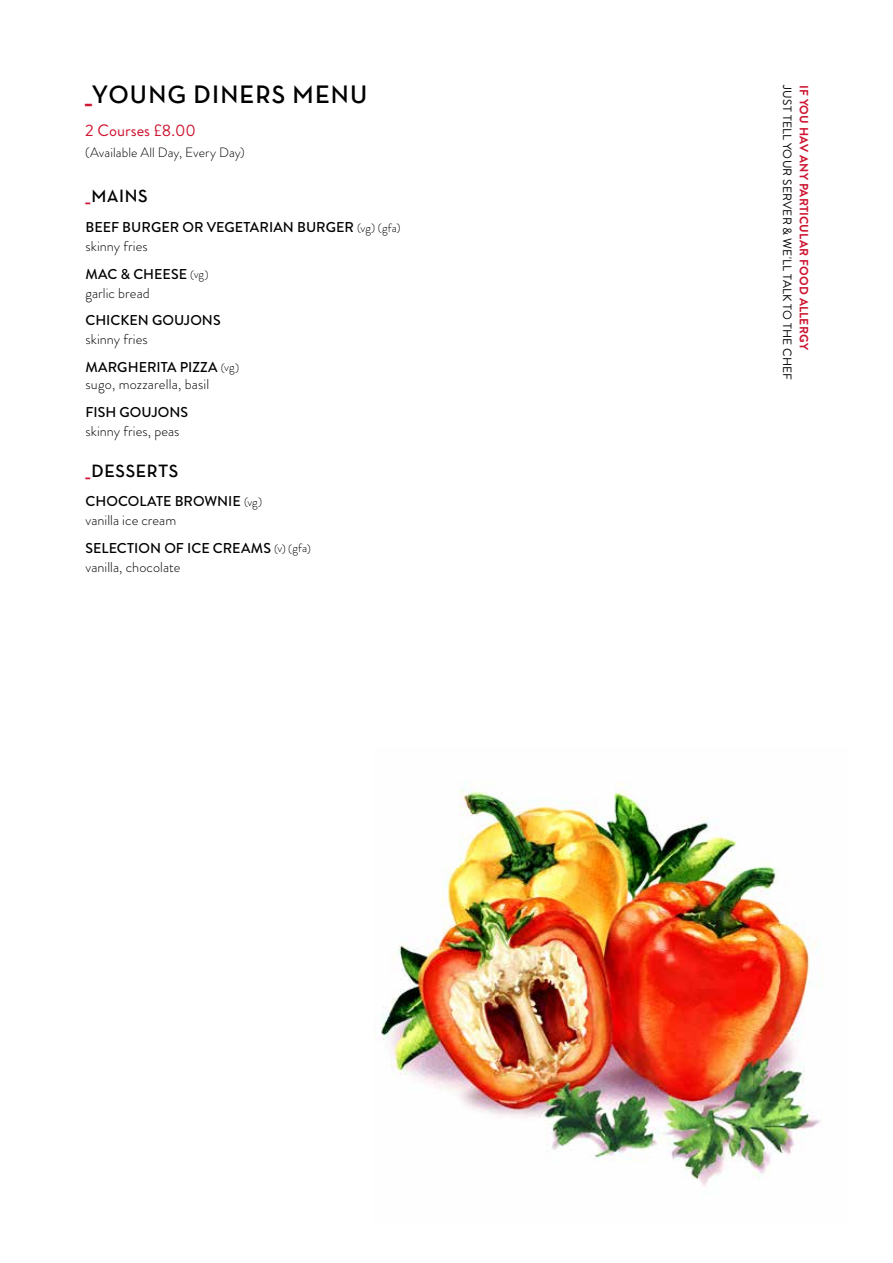
<style>
.page{position:relative;width:893px;height:1263px;background:#fff}
.page>*{position:absolute;margin:0;border:0;box-sizing:border-box;transform-origin:0 0}
.t1{font:600 25.5px "Neutra Text TF";letter-spacing:.045em;color:#000}
.t2{font:600 18px "Neutra Text TF";letter-spacing:.03em;color:#000}
.t3{font:16.5px "Brandon Grotesque";color:#ce1531}
.t4{font:500 14.25px/19px "Brandon Grotesque";letter-spacing:.005em;color:#000}
.t5{font:300 14.25px/19px "Brandon Grotesque";letter-spacing:.01em;color:#000}
.t6{font:300 13.5px "Brandon Grotesque";letter-spacing:.005em;color:#000}
.t7{font:12px "Brandon Grotesque";letter-spacing:.02em;color:#000}
.t8{font:700 12px "Brandon Grotesque";letter-spacing:.015em;color:#ce1531}
.s1{color:#ce1531}
.s2{font-weight:300;font-size:12px}
.s3{font-weight:300}
.s4{font-weight:500}
.s5{font-size:12px}
</style>
<div class="page">
<img style="left:381px;top:783px;width:441px;height:403px">
<h1 class="t1" style="left:85px;top:78px;width:284px"><span class="s1">_</span>YOUNG DINERS MENU</h1>
<p class="t3" style="left:85px;top:119px;width:112px">2 Courses £8.00</p>
<p class="t6" style="left:85px;top:144px;width:161px">(Available All Day, Every Day)</p>
<p class="t2" style="left:85px;top:184px;width:64px"><span class="s1">_</span>MAINS</p>
<p class="t4" style="left:85px;top:218px;width:317px">BEEF BURGER OR VEGETARIAN BURGER <span class="s2">(vg) (gfa) </span><span class="s3">skinny fries</span></p>
<p class="t5" style="left:85px;top:264px;width:125px"><span class="s4">MAC &amp; CHEESE</span> <span class="s5">(vg) </span>garlic bread</p>
<p class="t4" style="left:85px;top:311px;width:137px">CHICKEN GOUJONS</p>
<p class="t4" style="left:85px;top:326px;width:155px;line-height:27.5px"><span class="s3">skinny fries<br></span>MARGHERITA PIZZA <span class="s2">(vg)</span></p>
<p class="t5" style="left:85px;top:375px;width:125px">sugo, mozzarella, basil</p>
<p class="t4" style="left:85px;top:402px;width:104px">FISH GOUJONS</p>
<p class="t5" style="left:85px;top:421px;width:96px">skinny fries, peas</p>
<p class="t2" style="left:85px;top:459px;width:94px"><span class="s1">_</span>DESSERTS</p>
<p class="t4" style="left:85px;top:492px;width:178px">CHOCOLATE BROWNIE <span class="s2">(vg) </span><span class="s3">vanilla ice cream</span></p>
<p class="t4" style="left:85px;top:539px;width:227px">SELECTION OF ICE CREAMS <span class="s2">(v) (gfa) </span><span class="s3">vanilla, chocolate</span></p>
<p class="t7" style="left:796px;top:85px;width:297px;rotate:90deg">JUST TELL YOUR SERVER &amp; WE'LL TALK TO THE CHEF</p>
<p class="t8" style="left:812px;top:85px;width:266px;rotate:90deg">IF YOU HAV ANY PARTICULAR FOOD ALLERGY</p>
</div>
